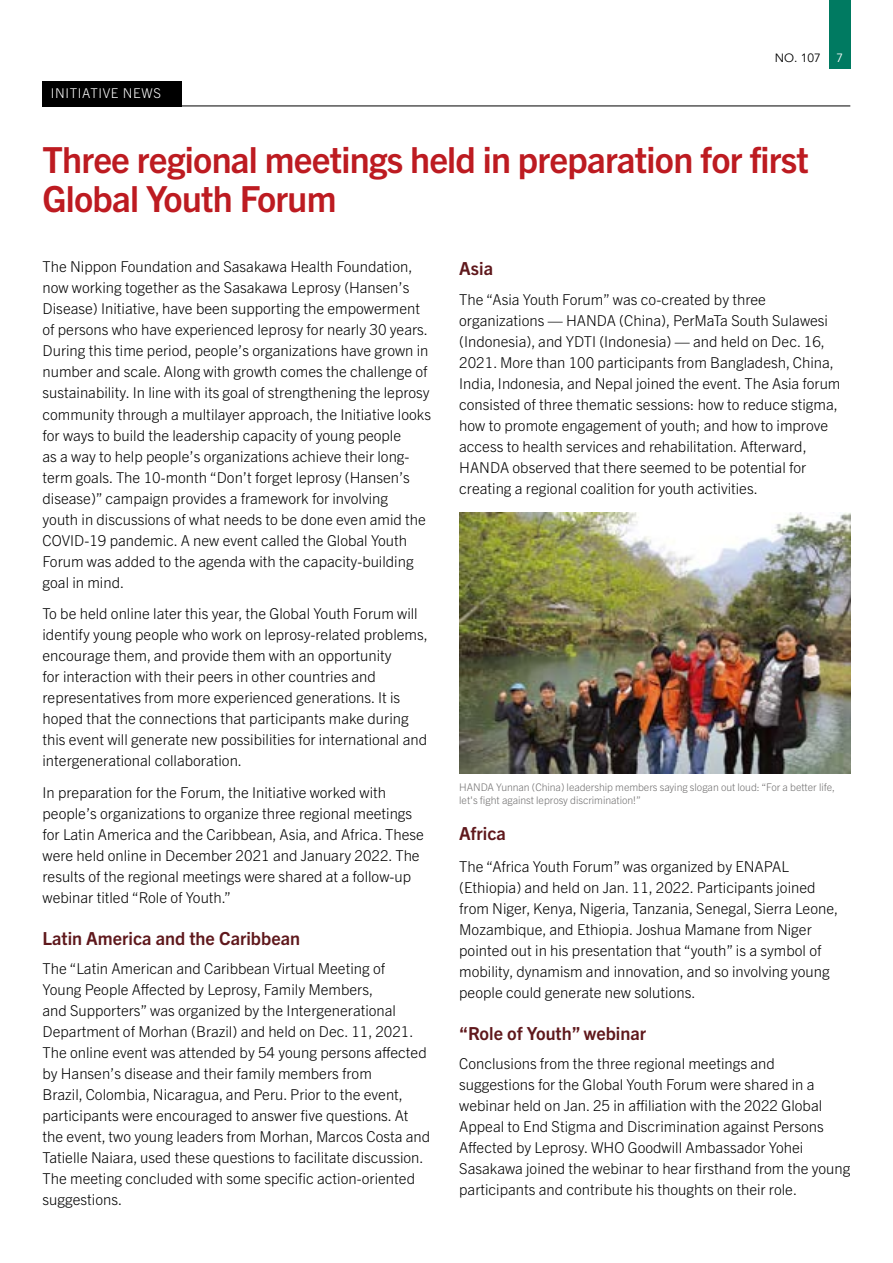
<style>
.page{position:relative;width:893px;height:1263px;background:#fff}
.page>*{position:absolute;margin:0;border:0;box-sizing:border-box;transform-origin:0 0}
.t1{font:700 36px/39px "Trade Gothic Next LT Pro";letter-spacing:-.02em;color:#bd1b21}
.t2{font:700 18px "Trade Gothic Next LT Pro";color:#5f181c}
.t3{font:300 15px/21px "Trade Gothic Next LT Pro";color:#000}
.t4{font:300 13.5px "Trade Gothic Next LT Pro";letter-spacing:.05em;color:#fff}
.t5{font:12px "Avenir";color:#000}
.t6{font:12px "Avenir";color:#fff}
.t7{font:300 10.5px/13.5px "Trade Gothic Next LT Pro";letter-spacing:-.005em;color:#727171}
</style>
<div class="page">
<div style="left:829px;top:0;width:21px;height:68px;background:#007a61"></div>
<hr style="left:42px;top:106px;width:808px;height:1px;background:#000">
<div style="left:42px;top:81px;width:140px;height:25px;background:#000"></div>
<img style="left:459px;top:512px;width:391px;height:261px">
<p class="t4" style="left:51px;top:84px;width:112px">INITIATIVE NEWS</p>
<p class="t5" style="left:775px;top:51px;width:48px">NO. 107</p>
<p class="t6" style="left:836px;top:51px;width:8px">7</p>
<h1 class="t1" style="left:42px;top:138px;width:768px">Three regional meetings held in preparation for first<br>Global Youth Forum</h1>
<p class="t3" style="left:43px;top:256px;width:390px">The Nippon Foundation and Sasakawa Health Foundation, now working together as the Sasakawa Leprosy (Hansen’s Disease) Initiative, have been supporting the empowerment of persons who have experienced leprosy for nearly 30 years.<br>During this time period, people’s organizations have grown in number and scale. Along with growth comes the challenge of sustainability. In line with its goal of strengthening the leprosy community through a multilayer approach, the Initiative looks for ways to build the leadership capacity of young people<br>as a way to help people’s organizations achieve their long&shy;term goals. The 10-month “Don’t forget leprosy (Hansen’s disease)” campaign provides a framework for involving<br>youth in discussions of what needs to be done even amid the COVID-19 pandemic. A new event called the Global Youth Forum was added to the agenda with the capacity-building goal in mind.</p>
<p class="t3" style="left:43px;top:602px;width:387px">To be held online later this year, the Global Youth Forum will identify young people who work on leprosy-related problems, encourage them, and provide them with an opportunity<br>for interaction with their peers in other countries and representatives from more experienced generations. It is hoped that the connections that participants make during this event will generate new possibilities for international and intergenerational collaboration.</p>
<p class="t3" style="left:43px;top:781px;width:383px">In preparation for the Forum, the Initiative worked with people’s organizations to organize three regional meetings for Latin America and the Caribbean, Asia, and Africa. These were held online in December 2021 and January 2022. The results of the regional meetings were shared at a follow-up webinar titled “Role of Youth.”</p>
<p class="t2" style="left:43px;top:925px;width:259px">Latin America and the Caribbean</p>
<p class="t3" style="left:43px;top:957px;width:389px">The “Latin American and Caribbean Virtual Meeting of<br>Young People Affected by Leprosy, Family Members,<br>and Supporters” was organized by the Intergenerational Department of Morhan (Brazil) and held on Dec. 11, 2021.<br>The online event was attended by 54 young persons affected by Hansen’s disease and their family members from<br>Brazil, Colombia, Nicaragua, and Peru. Prior to the event, participants were encouraged to answer five questions. At the event, two young leaders from Morhan, Marcos Costa and Tatielle Naiara, used these questions to facilitate discussion.<br>The meeting concluded with some specific action-oriented suggestions.</p>
<p class="t2" style="left:459px;top:256px;width:35px">Asia</p>
<p class="t3" style="left:459px;top:288px;width:383px">The “Asia Youth Forum” was co-created by three organizations — HANDA (China), PerMaTa South Sulawesi (Indonesia), and YDTI (Indonesia) — and held on Dec. 16, 2021. More than 100 participants from Bangladesh, China, India, Indonesia, and Nepal joined the event. The Asia forum consisted of three thematic sessions: how to reduce stigma, how to promote engagement of youth; and how to improve access to health services and rehabilitation. Afterward, HANDA observed that there seemed to be potential for creating a regional coalition for youth activities.</p>
<p class="t7" style="left:459px;top:779px;width:377px">HANDA Yunnan (China) leadership members saying slogan out loud: “For a better life, let's fight against leprosy discrimination!”</p>
<p class="t2" style="left:459px;top:821px;width:48px">Africa</p>
<p class="t3" style="left:459px;top:855px;width:381px">The “Africa Youth Forum” was organized by ENAPAL (Ethiopia) and held on Jan. 11, 2022. Participants joined from Niger, Kenya, Nigeria, Tanzania, Senegal, Sierra Leone, Mozambique, and Ethiopia. Joshua Mamane from Niger pointed out in his presentation that “youth” is a symbol of mobility, dynamism and innovation, and so involving young people could generate new solutions.</p>
<p class="t2" style="left:459px;top:1020px;width:188px">“Role of Youth” webinar</p>
<p class="t3" style="left:459px;top:1052px;width:393px">Conclusions from the three regional meetings and suggestions for the Global Youth Forum were shared in a webinar held on Jan. 25 in affiliation with the 2022 Global Appeal to End Stigma and Discrimination against Persons Affected by Leprosy. WHO Goodwill Ambassador Yohei Sasakawa joined the webinar to hear firsthand from the young participants and contribute his thoughts on their role.</p>
</div>
